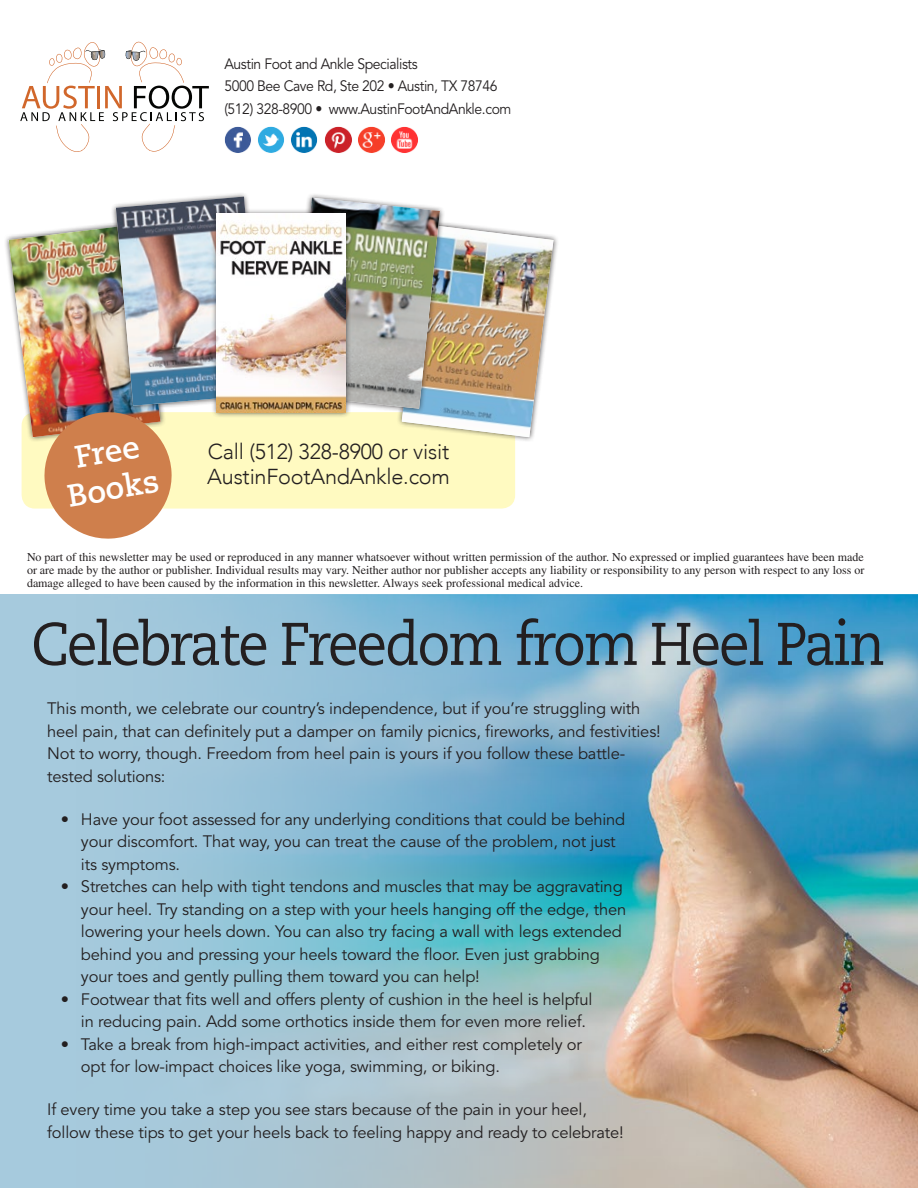
<style>
.page{position:relative;width:918px;height:1188px;background:#fff}
.page>*{position:absolute;margin:0;border:0;box-sizing:border-box;transform-origin:0 0}
.t1{font:60px "Caecilia LT Std";letter-spacing:-.04em;color:#231f20;scale:.92 1}
.t2{font:700 31.2px/37.5px "Caecilia LT Std";color:#fff;text-align:center}
.t3{font:300 21.6px/24.8px "Avenir";letter-spacing:-.01em;color:#231f20}
.t4{font:16.5px/22.5px "Avenir LT Std";letter-spacing:-.01em;color:#231f20}
.t5{font:15px/22.5px "Avenir LT Std";letter-spacing:-.03em;color:#231f20;scale:.93 1}
.t6{font:12px/12.8px "Times LT Std";color:#231f20;text-align:justify}
</style>
<div class="page">
<div style="left:0;top:594px;width:918px;height:594px;background:#a6cadd"></div>
<img style="left:186px;top:594px;width:732px;height:594px">
<img style="left:224px;top:127px;width:27px;height:26px">
<img style="left:291px;top:127px;width:27px;height:26px">
<img style="left:258px;top:127px;width:26px;height:26px">
<img style="left:358px;top:127px;width:27px;height:26px">
<img style="left:325px;top:127px;width:27px;height:26px">
<img style="left:391px;top:127px;width:27px;height:26px">
<svg style="left:20px;top:42px;width:189px;height:110px"></svg>
<div style="left:22px;top:412px;width:493px;height:97px;background:#fffac1;border-radius:14px"></div>
<div style="left:3px;top:219px;width:163px;height:224px;background:#231f20;opacity:.75"></div>
<div style="left:396px;top:219px;width:163px;height:224px;background:#231f20;opacity:.75"></div>
<div style="left:111px;top:191px;width:156px;height:220px;background:#231f20;opacity:.75"></div>
<img style="left:9px;top:197px;width:252px;height:342px">
<img style="left:116px;top:197px;width:145px;height:209px">
<div style="left:286px;top:192px;width:159px;height:222px;background:#231f20;opacity:.75"></div>
<img style="left:351px;top:198px;width:203px;height:239px">
<img style="left:291px;top:198px;width:149px;height:211px">
<div style="left:211px;top:208px;width:140px;height:210px;background:#231f20;opacity:.75"></div>
<img style="left:217px;top:213px;width:128px;height:199px">
<p class="t5" style="left:224px;top:53px;width:209px">Austin Foot and Ankle Specialists</p>
<p class="t5" style="left:224px;top:75px;width:310px">5000 Bee Cave Rd, Ste 202 • Austin, TX 78746 (512) 328-8900 • www.AustinFootAndAnkle.com</p>
<p class="t2" style="left:58px;top:441px;width:94px;rotate:-10deg">Free<br>Books</p>
<p class="t3" style="left:207px;top:439px;width:244px">Call (512) 328-8900 or visit<br>AustinFootAndAnkle.com</p>
<p class="t6" style="left:27px;top:551px;width:839px">No part of this newsletter may be used or reproduced in any manner whatsoever without written permission of the author. No expressed or implied guarantees have been made or are made by the author or publisher. Individual results may vary. Neither author nor publisher accepts any liability or responsibility to any person with respect to any loss or damage alleged to have been caused by the information in this newsletter. Always seek professional medical advice.</p>
<h1 class="t1" style="left:31px;top:609px;width:930px">Celebrate Freedom from Heel Pain</h1>
<p class="t4" style="left:47px;top:698px;width:615px">This month, we celebrate our country’s independence, but if you’re struggling with heel pain, that can definitely put a damper on family picnics, fireworks, and festivities!<br>Not to worry, though. Freedom from heel pain is yours if you follow these battle&shy;tested solutions:</p>
<p class="t4" style="left:81px;top:808px;width:546px;text-indent:-20px">• Have your foot assessed for any underlying conditions that could be behind your discomfort. That way, you can treat the cause of the problem, not just its symptoms.</p>
<p class="t4" style="left:81px;top:876px;width:547px;text-indent:-20px">• Stretches can help with tight tendons and muscles that may be aggravating your heel. Try standing on a step with your heels hanging off the edge, then lowering your heels down. You can also try facing a wall with legs extended behind you and pressing your heels toward the floor. Even just grabbing your toes and gently pulling them toward you can help!</p>
<p class="t4" style="left:81px;top:988px;width:513px;text-indent:-20px">• Footwear that fits well and offers plenty of cushion in the heel is helpful in reducing pain. Add some orthotics inside them for even more relief.</p>
<p class="t4" style="left:81px;top:1033px;width:503px;text-indent:-20px">• Take a break from high-impact activities, and either rest completely or opt for low-impact choices like yoga, swimming, or biking.</p>
<p class="t4" style="left:47px;top:1099px;width:578px">If every time you take a step you see stars because of the pain in your heel, follow these tips to get your heels back to feeling happy and ready to celebrate!</p>
</div>
